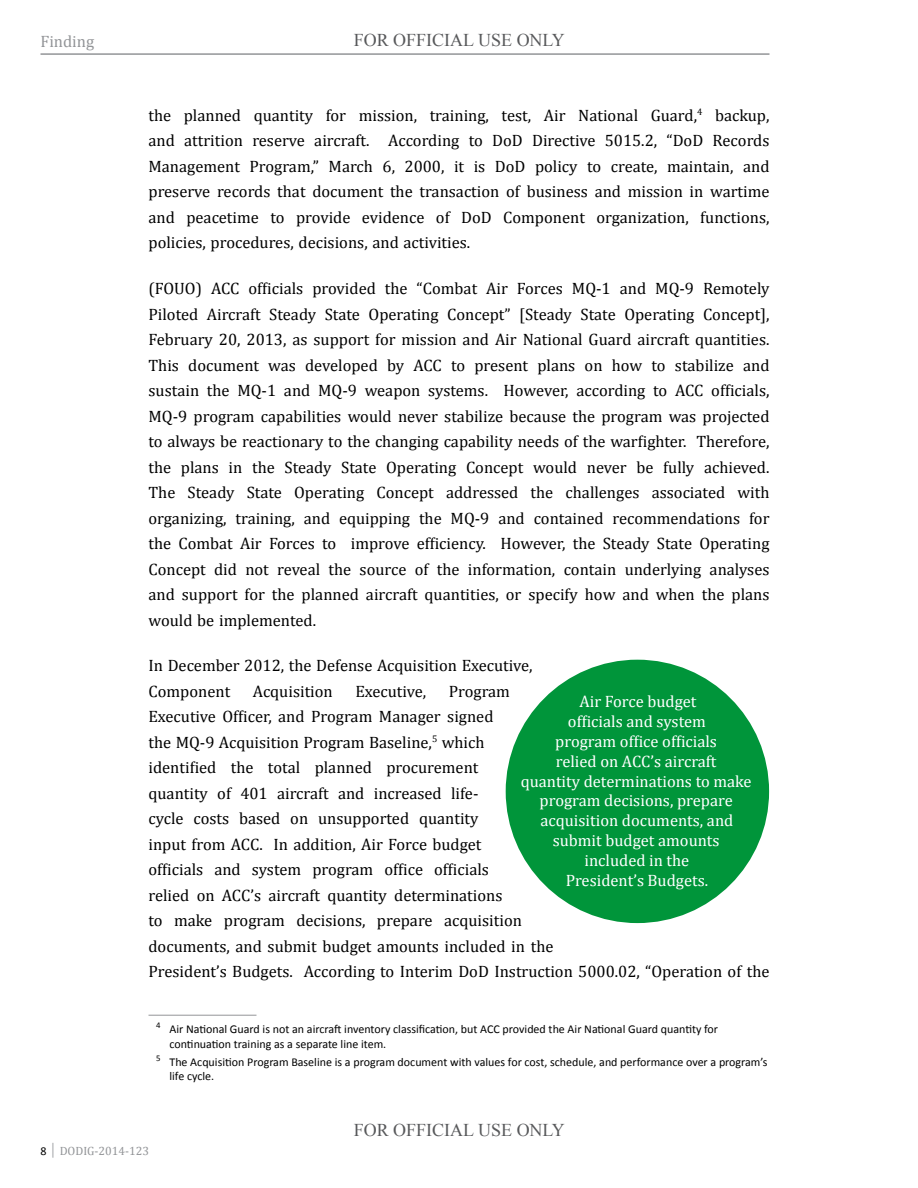
<style>
.page{position:relative;width:918px;height:1188px;background:#fff}
.page>*{position:absolute;margin:0;border:0;box-sizing:border-box;transform-origin:0 0}
.t1{font:18px "Times New Roman";color:#58595b}
.Body{font:16.5px/25.5px "Cambria";color:#000;text-align:justify}
.Blue_Call-Out_Text{font:16.5px/19.8px "Cambria";color:#fff;text-align:center}
.t2{font:16.5px "Cambria";color:#939598}
.Footnote{font:12px/14.4px "Calibri";color:#000}
.t3{font:12px "Cambria";color:#939598}
.s1{font-family:"Calibri";color:#000}
</style>
<div class="page">
<hr style="left:40px;top:53px;width:730px;height:2px;background:#939598">
<hr style="left:148px;top:1015px;width:108px;height:1px;background:#939598">
<div style="left:506px;top:660px;width:263px;height:263px;background:#00953a;border-radius:50%"></div>
<p class="t2" style="left:40px;top:31px;width:55px">Finding</p>
<p class="t1" style="left:354px;top:28px;width:213px">FOR OFFICIAL USE ONLY</p>
<p class="Body" style="left:148px;top:102px;width:623px">the planned quantity for mission, training, test, Air National Guard,<sup>4</sup> backup, and attrition reserve aircraft. According to DoD Directive 5015.2, “DoD Records Management Program,” March 6, 2000, it is DoD policy to create, maintain, and preserve records that document the transaction of business and mission in wartime and peacetime to provide evidence of DoD Component organization, functions, policies, procedures, decisions, and activities.</p>
<p class="Body" style="left:148px;top:276px;width:623px">(FOUO) ACC officials provided the “Combat Air Forces MQ-1 and MQ-9 Remotely Piloted Aircraft Steady State Operating Concept” [Steady State Operating Concept], February 20, 2013, as support for mission and Air National Guard aircraft quantities.<br>This document was developed by ACC to present plans on how to stabilize and sustain the MQ-1 and MQ-9 weapon systems. However, according to ACC officials, MQ-9 program capabilities would never stabilize because the program was projected to always be reactionary to the changing capability needs of the warfighter. Therefore, the plans in the Steady State Operating Concept would never be fully achieved.<br>The Steady State Operating Concept addressed the challenges associated with organizing, training, and equipping the MQ-9 and contained recommendations for the Combat Air Forces to improve efficiency. However, the Steady State Operating Concept did not reveal the source of the information, contain underlying analyses and support for the planned aircraft quantities, or specify how and when the plans would be implemented.</p>
<p class="Body" style="left:148px;top:653px;width:386px">In December 2012, the Defense Acquisition Executive,<br>Component</p>
<p class="Body" style="left:253px;top:678px;width:81px">Acquisition</p>
<p class="Body" style="left:355px;top:678px;width:72px">Executive,</p>
<p class="Body" style="left:148px;top:678px;width:622px;text-align:left;text-indent:300px">Program<br>Executive Officer, and Program Manager signed<br>the MQ-9 Acquisition Program Baseline,<sup>5</sup> which<br>identified the total planned procurement<br>quantity of 401 aircraft and increased life-<br>cycle costs based on unsupported quantity<br>input from ACC. In addition, Air Force budget<br>officials and system program office officials<br>relied on ACC’s aircraft quantity determinations<br>to make program decisions, prepare acquisition<br>documents, and submit budget amounts included in the<br>President’s Budgets. According to Interim DoD Instruction 5000.02, “Operation of the</p>
<p class="Blue_Call-Out_Text" style="left:521px;top:692px;width:233px">Air Force budget<br>officials and system<br>program office officials<br>relied on ACC’s aircraft<br>quantity determinations to make program decisions, prepare acquisition documents, and submit budget amounts included in the<br>President’s Budgets.</p>
<p class="Footnote" style="left:170px;top:1022px;width:550px;text-indent:-13px"><sup>4</sup> Air National Guard is not an aircraft inventory classification, but ACC provided the Air National Guard quantity for continuation training as a separate line item.</p>
<p class="Footnote" style="left:170px;top:1054px;width:600px;text-indent:-13px"><sup>5</sup> The Acquisition Program Baseline is a program document with values for cost, schedule, and performance over a program’s life cycle.</p>
<p class="t1" style="left:354px;top:1118px;width:213px">FOR OFFICIAL USE ONLY</p>
<p class="t3" style="left:40px;top:1143px;width:110px"><span class="s1">8</span> │ DODIG-2014-123</p>
</div>
